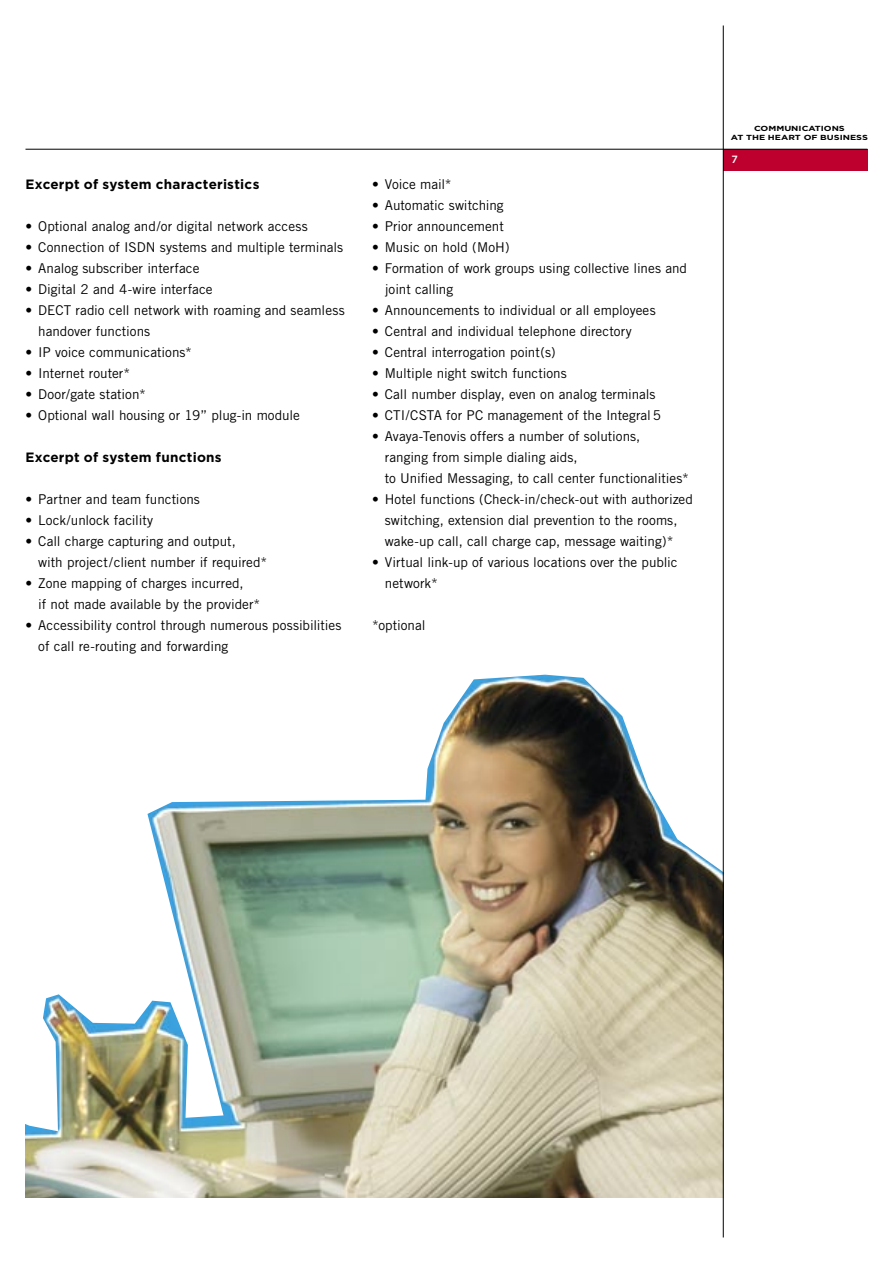
<style>
.page{position:relative;width:893px;height:1263px;background:#fff}
.page>*{position:absolute;margin:0;border:0;box-sizing:border-box;transform-origin:0 0}
.Copy{font:13.5px/21px "Trade Gothic";color:#000}
.Subline_Schwarz{font:700 13.5px "Gotham";letter-spacing:.02em;color:#000}
.t1{font:500 10.5px "Gotham";color:#fff}
.t2{font:700 7.35px/9px "Gotham";color:#000;text-align:center;scale:1.25 1}
</style>
<div class="page">
<img style="left:26px;top:675px;width:697px;height:522px">
<div style="left:723px;top:149px;width:144px;height:21px;background:#be002f"></div>
<hr style="left:26px;top:149px;width:841px;height:1px;background:#000">
<hr style="left:723px;top:26px;width:1px;height:1211px;background:#000">
<p class="Subline_Schwarz" style="left:26px;top:176px;width:235px">Excerpt of system characteristics</p>
<p class="Copy" style="left:26px;top:216px;width:284px">• Optional analog and/or digital network access</p>
<p class="Copy" style="left:26px;top:237px;width:319px">• Connection of ISDN systems and multiple terminals</p>
<p class="Copy" style="left:26px;top:258px;width:176px">• Analog subscriber interface</p>
<p class="Copy" style="left:26px;top:279px;width:189px">• Digital 2 and 4-wire interface</p>
<p class="Copy" style="left:38px;top:300px;width:308px;text-indent:-13px">• DECT radio cell network with roaming and seamless handover functions</p>
<p class="Copy" style="left:26px;top:342px;width:168px">• IP voice communications*</p>
<p class="Copy" style="left:26px;top:363px;width:106px">• Internet router*</p>
<p class="Copy" style="left:26px;top:384px;width:122px">• Door/gate station*</p>
<p class="Copy" style="left:26px;top:405px;width:276px">• Optional wall housing or 19” plug-in module</p>
<p class="Subline_Schwarz" style="left:26px;top:449px;width:198px">Excerpt of system functions</p>
<p class="Copy" style="left:26px;top:489px;width:176px">• Partner and team functions</p>
<p class="Copy" style="left:26px;top:510px;width:129px">• Lock/unlock facility</p>
<p class="Copy" style="left:38px;top:531px;width:230px;text-indent:-13px">• Call charge capturing and output,<br>with project/client number if required*</p>
<p class="Copy" style="left:38px;top:573px;width:224px;text-indent:-13px">• Zone mapping of charges incurred,<br>if not made available by the provider*</p>
<p class="Copy" style="left:38px;top:615px;width:305px;text-indent:-13px">• Accessibility control through numerous possibilities of call re-routing and forwarding</p>
<p class="Copy" style="left:372px;top:174px;width:81px">• Voice mail*</p>
<p class="Copy" style="left:372px;top:195px;width:133px">• Automatic switching</p>
<p class="Copy" style="left:372px;top:216px;width:133px">• Prior announcement</p>
<p class="Copy" style="left:372px;top:237px;width:139px">• Music on hold (MoH)</p>
<p class="Copy" style="left:385px;top:258px;width:304px;text-indent:-13px">• Formation of work groups using collective lines and joint calling</p>
<p class="Copy" style="left:372px;top:300px;width:285px">• Announcements to individual or all employees</p>
<p class="Copy" style="left:372px;top:321px;width:261px">• Central and individual telephone directory</p>
<p class="Copy" style="left:372px;top:342px;width:185px">• Central interrogation point(s)</p>
<p class="Copy" style="left:372px;top:363px;width:196px">• Multiple night switch functions</p>
<p class="Copy" style="left:372px;top:384px;width:285px">• Call number display, even on analog terminals</p>
<p class="Copy" style="left:372px;top:405px;width:291px">• CTI/CSTA for PC management of the Integral 5</p>
<p class="Copy" style="left:385px;top:426px;width:306px;text-indent:-13px">• Avaya-Tenovis offers a number of solutions,<br>ranging from simple dialing aids,<br>to Unified Messaging, to call center functionalities*</p>
<p class="Copy" style="left:372px;top:489px;width:322px;text-align:center">• Hotel functions (Check-in/check-out with authorized switching, extension dial prevention to the rooms, wake-up call, call charge cap, message waiting)*</p>
<p class="Copy" style="left:385px;top:552px;width:294px;text-indent:-13px">• Virtual link-up of various locations over the public network*</p>
<p class="Copy" style="left:372px;top:615px;width:55px">*optional</p>
<p class="t2" style="left:731px;top:124px;width:111px">COMMUNICATIONS<br>AT THE HEART OF BUSINESS</p>
<p class="t1" style="left:731px;top:153px;width:8px">7</p>
</div>
